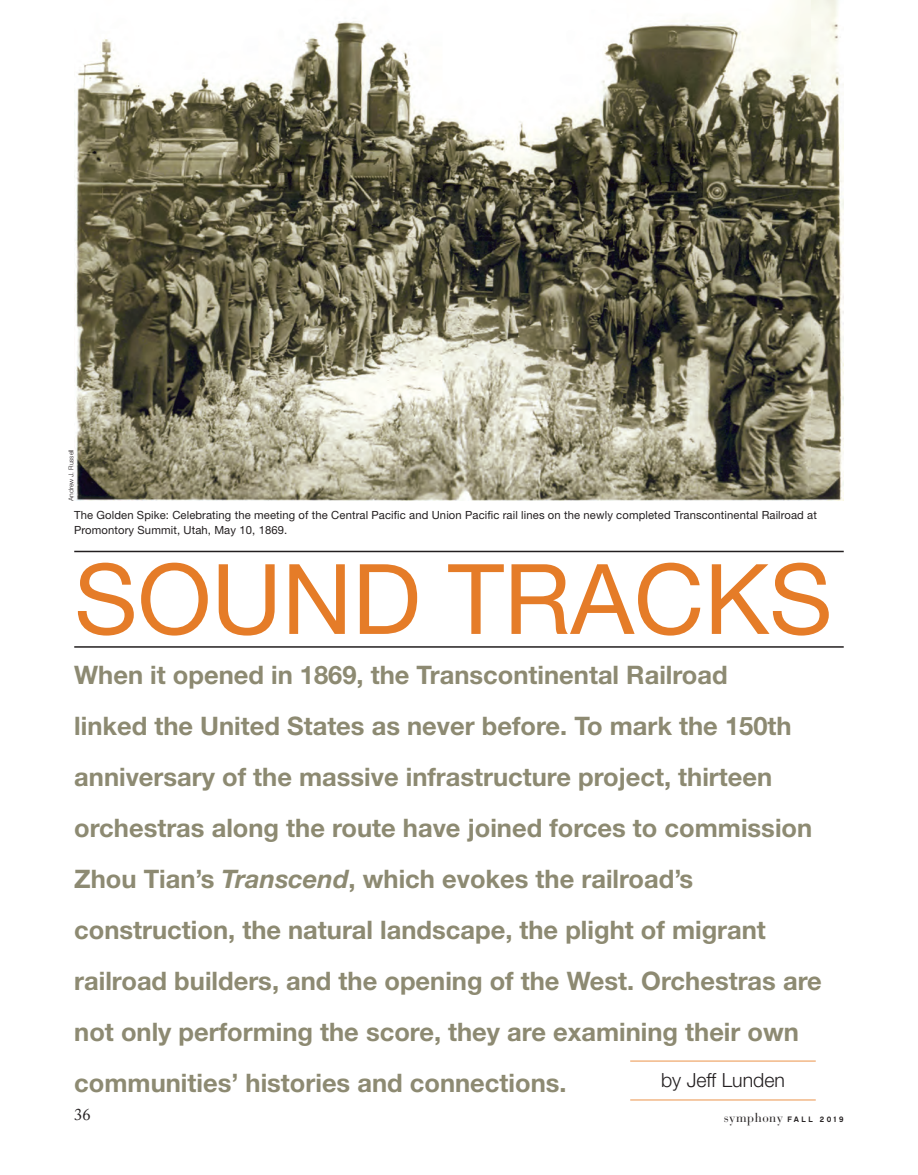
<style>
.page{position:relative;width:918px;height:1175px;background:#fff}
.page>*{position:absolute;margin:0;border:0;box-sizing:border-box;transform-origin:0 0}
.feature_title{font:97.5px "Helvetica Neue";color:#e57c28}
.feature_deck{font:700 25.5px/51px "Helvetica Neue";color:#8d8a72}
.feature_byline{font:300 19.5px "Helvetica Neue";color:#231f20}
.t1{font:16.5px "Adobe Caslon Pro";color:#231f20}
.t2{font:12.75px "Bauer Bodoni";letter-spacing:.04em;color:#231f20}
.t3{font:11.25px/15px "Helvetica Neue";letter-spacing:.01em;color:#231f20}
.credit{font:300 6.75px "Helvetica Neue";color:#231f20}
.s1{font-style:italic}
.s2{font-family:"Chalet New York Nineteen Sixty";font-size:7.8px}
</style>
<div class="page">
<img style="left:74px;top:0;width:770px;height:501px">
<hr style="left:74px;top:550px;width:770px;height:2px;background:#231f20">
<hr style="left:74px;top:646px;width:770px;height:1px;background:#231f20">
<hr style="left:630px;top:1060px;width:186px;height:1px;background:#f2b787">
<hr style="left:630px;top:1099px;width:186px;height:1px;background:#f2b787">
<p class="credit" style="left:67px;top:501px;width:53px;rotate:-90deg">Andrew J. Russell</p>
<p class="t3" style="left:74px;top:507px;width:744px">The Golden Spike: Celebrating the meeting of the Central Pacific and Union Pacific rail lines on the newly completed Transcontinental Railroad at<br>Promontory Summit, Utah, May 10, 1869.</p>
<p class="feature_title" style="left:74px;top:541px;width:760px">SOUND TRACKS</p>
<p class="feature_deck" style="left:74px;top:649px;width:749px">When it opened in 1869, the Transcontinental Railroad<br>linked the United States as never before. To mark the 150th anniversary of the massive infrastructure project, thirteen orchestras along the route have joined forces to commission Zhou Tian’s <span class="s1">Transcend</span>, which evokes the railroad’s construction, the natural landscape, the plight of migrant railroad builders, and the opening of the West. Orchestras are not only performing the score, they are examining their own communities’ histories and connections.</p>
<p class="feature_byline" style="left:661px;top:1068px;width:125px">by Jeff Lunden</p>
<p class="t1" style="left:74px;top:1104px;width:18px">36</p>
<p class="t2" style="left:724px;top:1110px;width:122px">symphony <span class="s2">FA L L 2 0 1 9</span></p>
</div>
